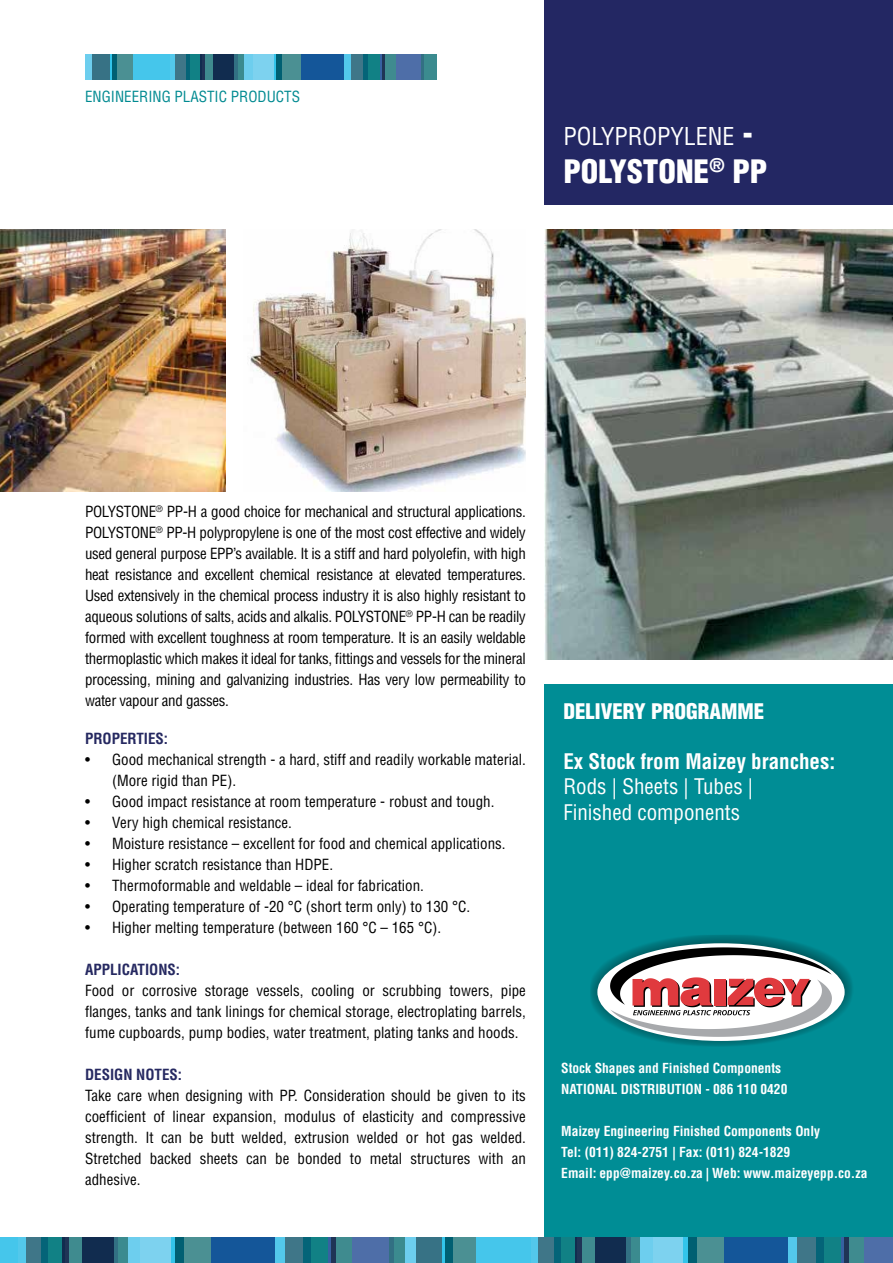
<style>
.page{position:relative;width:893px;height:1263px;background:#fff}
.page>*{position:absolute;margin:0;border:0;box-sizing:border-box;transform-origin:0 0}
.t1{font:900 condensed 31.5px "Helvetica LT Std";color:#fff}
.t2{font:condensed 24px "Helvetica LT Std";color:#fff}
.t3{font:condensed 21px/25.2px "Helvetica LT Std";color:#fff}
.t4{font:700 condensed 21px "Helvetica LT Std";color:#fff}
.t5{font:900 condensed 21px "Helvetica LT Std";color:#fff}
.t6{font:condensed 15px/21px "Helvetica LT Std";color:#000;text-align:justify}
.t7{font:700 condensed 15px "Helvetica LT Std";color:#262961}
.t8{font:condensed 15px "Helvetica LT Std";color:#008a91}
.t9{font:700 condensed 13.5px/21px "Helvetica LT Std";color:#fff}
.s1{font-weight:900;font-size:31.5px}
</style>
<div class="page">
<img style="left:545px;top:229px;width:348px;height:430px">
<div style="left:544px;top:0;width:349px;height:204px;background:#232763"></div>
<div style="left:544px;top:685px;width:349px;height:578px;background:#008d95"></div>
<div style="left:405px;top:1238px;width:11px;height:25px;background:#6dceee"></div>
<div style="left:416px;top:1238px;width:26px;height:25px;background:#377285"></div>
<svg style="left:442px;top:1238px;width:4px;height:25px"></svg>
<div style="left:446px;top:1238px;width:7px;height:25px;background:#005f72"></div>
<div style="left:453px;top:1238px;width:23px;height:25px;background:#4b9093"></div>
<div style="left:476px;top:1238px;width:55px;height:25px;background:#45c6eb"></div>
<div style="left:531px;top:1238px;width:7px;height:25px;background:#53c8eb"></div>
<div style="left:538px;top:1238px;width:16px;height:25px;background:#3f7688"></div>
<div style="left:554px;top:1238px;width:7px;height:25px;background:#046478"></div>
<div style="left:561px;top:1238px;width:14px;height:25px;background:#118185"></div>
<hr style="left:575px;top:1238px;width:3px;height:25px;background:#112c4f">
<hr style="left:578px;top:1238px;width:4px;height:25px;background:#1f3456">
<div style="left:582px;top:1238px;width:13px;height:25px;background:#3f8b8f"></div>
<div style="left:595px;top:1238px;width:32px;height:25px;background:#112c4f"></div>
<hr style="left:627px;top:1238px;width:4px;height:25px;background:#327083">
<div style="left:631px;top:1238px;width:9px;height:25px;background:#3b8b8f"></div>
<div style="left:640px;top:1238px;width:13px;height:25px;background:#6dceee"></div>
<div style="left:653px;top:1238px;width:31px;height:25px;background:#7dd2ef"></div>
<hr style="left:684px;top:1238px;width:4px;height:25px;background:#33c4ea">
<div style="left:688px;top:1238px;width:9px;height:25px;background:#005f72"></div>
<div style="left:697px;top:1238px;width:27px;height:25px;background:#4b9093"></div>
<div style="left:724px;top:1238px;width:64px;height:25px;background:#145699"></div>
<div style="left:788px;top:1238px;width:9px;height:25px;background:#53c8eb"></div>
<div style="left:797px;top:1238px;width:19px;height:25px;background:#3f7688"></div>
<div style="left:816px;top:1238px;width:8px;height:25px;background:#046478"></div>
<div style="left:824px;top:1238px;width:17px;height:25px;background:#118185"></div>
<hr style="left:841px;top:1238px;width:3px;height:25px;background:#3661a1">
<div style="left:844px;top:1238px;width:5px;height:25px;background:#1f3456"></div>
<div style="left:849px;top:1238px;width:16px;height:25px;background:#3f8b8f"></div>
<div style="left:865px;top:1238px;width:28px;height:25px;background:#4e6ea8"></div>
<div style="left:0;top:1238px;width:18px;height:25px;background:#45c6eb"></div>
<div style="left:18px;top:1238px;width:8px;height:25px;background:#53c8eb"></div>
<div style="left:26px;top:1238px;width:16px;height:25px;background:#3f7688"></div>
<div style="left:42px;top:1238px;width:6px;height:25px;background:#046478"></div>
<div style="left:48px;top:1238px;width:15px;height:25px;background:#118185"></div>
<hr style="left:63px;top:1238px;width:2px;height:25px;background:#112c4f">
<hr style="left:65px;top:1238px;width:4px;height:25px;background:#1f3456">
<div style="left:69px;top:1238px;width:13px;height:25px;background:#3f8b8f"></div>
<div style="left:82px;top:1238px;width:32px;height:25px;background:#112c4f"></div>
<hr style="left:114px;top:1238px;width:4px;height:25px;background:#327083">
<div style="left:118px;top:1238px;width:10px;height:25px;background:#3b8b8f"></div>
<div style="left:128px;top:1238px;width:12px;height:25px;background:#6dceee"></div>
<div style="left:140px;top:1238px;width:31px;height:25px;background:#7dd2ef"></div>
<hr style="left:171px;top:1238px;width:4px;height:25px;background:#33c4ea">
<div style="left:175px;top:1238px;width:9px;height:25px;background:#005f72"></div>
<div style="left:184px;top:1238px;width:27px;height:25px;background:#4b9093"></div>
<div style="left:211px;top:1238px;width:65px;height:25px;background:#145699"></div>
<div style="left:276px;top:1238px;width:9px;height:25px;background:#53c8eb"></div>
<div style="left:285px;top:1238px;width:19px;height:25px;background:#3f7688"></div>
<div style="left:304px;top:1238px;width:7px;height:25px;background:#046478"></div>
<div style="left:311px;top:1238px;width:18px;height:25px;background:#118185"></div>
<hr style="left:329px;top:1238px;width:2px;height:25px;background:#3661a1">
<div style="left:331px;top:1238px;width:5px;height:25px;background:#1f3456"></div>
<div style="left:336px;top:1238px;width:16px;height:25px;background:#3f8b8f"></div>
<div style="left:352px;top:1238px;width:37px;height:25px;background:#4e6ea8"></div>
<div style="left:389px;top:1238px;width:5px;height:25px;background:#327083"></div>
<div style="left:394px;top:1238px;width:11px;height:25px;background:#3b8b8f"></div>
<div style="left:85px;top:54px;width:7px;height:25px;background:#6dceee"></div>
<div style="left:92px;top:54px;width:18px;height:25px;background:#377285"></div>
<hr style="left:110px;top:54px;width:2px;height:25px;background:#33c4ea">
<div style="left:112px;top:54px;width:6px;height:25px;background:#005f72"></div>
<div style="left:118px;top:54px;width:15px;height:25px;background:#4b9093"></div>
<div style="left:133px;top:54px;width:37px;height:25px;background:#45c6eb"></div>
<div style="left:170px;top:54px;width:5px;height:25px;background:#53c8eb"></div>
<div style="left:175px;top:54px;width:11px;height:25px;background:#3f7688"></div>
<hr style="left:186px;top:54px;width:4px;height:25px;background:#046478">
<div style="left:190px;top:54px;width:10px;height:25px;background:#118185"></div>
<hr style="left:200px;top:54px;width:2px;height:25px;background:#112c4f">
<hr style="left:202px;top:54px;width:3px;height:25px;background:#1f3456">
<div style="left:205px;top:54px;width:9px;height:25px;background:#3f8b8f"></div>
<div style="left:214px;top:54px;width:21px;height:25px;background:#112c4f"></div>
<hr style="left:235px;top:54px;width:3px;height:25px;background:#327083">
<div style="left:238px;top:54px;width:6px;height:25px;background:#3b8b8f"></div>
<div style="left:244px;top:54px;width:9px;height:25px;background:#6dceee"></div>
<div style="left:253px;top:54px;width:21px;height:25px;background:#7dd2ef"></div>
<hr style="left:274px;top:54px;width:2px;height:25px;background:#33c4ea">
<div style="left:276px;top:54px;width:7px;height:25px;background:#005f72"></div>
<div style="left:283px;top:54px;width:18px;height:25px;background:#4b9093"></div>
<div style="left:301px;top:54px;width:43px;height:25px;background:#145699"></div>
<div style="left:344px;top:54px;width:7px;height:25px;background:#53c8eb"></div>
<div style="left:351px;top:54px;width:12px;height:25px;background:#3f7688"></div>
<div style="left:363px;top:54px;width:5px;height:25px;background:#046478"></div>
<div style="left:368px;top:54px;width:12px;height:25px;background:#118185"></div>
<hr style="left:380px;top:54px;width:2px;height:25px;background:#3661a1">
<svg style="left:382px;top:54px;width:4px;height:25px"></svg>
<div style="left:386px;top:54px;width:10px;height:25px;background:#3f8b8f"></div>
<div style="left:396px;top:54px;width:25px;height:25px;background:#4e6ea8"></div>
<svg style="left:421px;top:54px;width:4px;height:25px"></svg>
<div style="left:425px;top:54px;width:12px;height:25px;background:#3b8b8f"></div>
<img style="left:250px;top:230px;width:276px;height:262px">
<img style="left:0;top:230px;width:225px;height:262px">
<svg style="left:590px;top:935px;width:262px;height:111px"></svg>
<p class="t8" style="left:85px;top:87px;width:217px">ENGINEERING PLASTIC PRODUCTS</p>
<h2 class="t2" style="left:563px;top:121px;width:191px">POLYPROPYLENE <span class="s1">-</span></h2>
<h1 class="t1" style="left:563px;top:151px;width:206px">POLYSTONE<sup>®</sup> PP</h1>
<p class="t6" style="left:85px;top:501px;width:442px">POLYSTONE<sup>®</sup> PP-H a good choice for mechanical and structural applications.<br>POLYSTONE<sup>®</sup> PP-H polypropylene is one of the most cost effective and widely used general purpose EPP’s available. It is a stiff and hard polyolefin, with high heat resistance and excellent chemical resistance at elevated temperatures.<br>Used extensively in the chemical process industry it is also highly resistant to aqueous solutions of salts, acids and alkalis. POLYSTONE<sup>®</sup> PP-H can be readily formed with excellent toughness at room temperature. It is an easily weldable thermoplastic which makes it ideal for tanks, fittings and vessels for the mineral processing, mining and galvanizing industries. Has very low permeability to water vapour and gasses.</p>
<p class="t7" style="left:85px;top:729px;width:85px">PROPERTIES:</p>
<p class="t6" style="left:112px;top:749px;width:415px;text-indent:-27px">• Good mechanical strength - a hard, stiff and readily workable material. (More rigid than PE).</p>
<p class="t6" style="left:85px;top:791px;width:411px">• Good impact resistance at room temperature - robust and tough.</p>
<p class="t6" style="left:85px;top:812px;width:208px">• Very high chemical resistance.</p>
<p class="t6" style="left:85px;top:833px;width:422px">• Moisture resistance – excellent for food and chemical applications.</p>
<p class="t6" style="left:85px;top:854px;width:250px">• Higher scratch resistance than HDPE.</p>
<p class="t6" style="left:85px;top:875px;width:340px">• Thermoformable and weldable – ideal for fabrication.</p>
<p class="t6" style="left:85px;top:896px;width:387px">• Operating temperature of -20 °C (short term only) to 130 °C.</p>
<p class="t6" style="left:85px;top:917px;width:358px">• Higher melting temperature (between 160 °C – 165 °C).</p>
<p class="t7" style="left:85px;top:960px;width:97px">APPLICATIONS:</p>
<p class="t6" style="left:85px;top:980px;width:442px">Food or corrosive storage vessels, cooling or scrubbing towers, pipe flanges, tanks and tank linings for chemical storage, electroplating barrels, fume cupboards, pump bodies, water treatment, plating tanks and hoods.</p>
<p class="t7" style="left:85px;top:1065px;width:99px">DESIGN NOTES:</p>
<p class="t6" style="left:85px;top:1085px;width:442px">Take care when designing with PP. Consideration should be given to its coefficient of linear expansion, modulus of elasticity and compressive strength. It can be butt welded, extrusion welded or hot gas welded.<br>Stretched backed sheets can be bonded to metal structures with an adhesive.</p>
<h3 class="t5" style="left:563px;top:698px;width:202px">DELIVERY PROGRAMME</h3>
<h3 class="t4" style="left:563px;top:748px;width:273px">Ex Stock from Maizey branches:</h3>
<h3 class="t3" style="left:563px;top:774px;width:191px">Rods | Sheets | Tubes |<br>Finished components</h3>
<p class="t9" style="left:561px;top:1057px;width:228px">Stock Shapes and Finished Components<br>NATIONAL DISTRIBUTION - 086 110 0420</p>
<p class="t9" style="left:561px;top:1120px;width:308px">Maizey Engineering Finished Components Only<br>Tel: (011) 824-2751 | Fax: (011) 824-1829<br>Email: epp@maizey.co.za | Web: www.maizeyepp.co.za</p>
</div>
